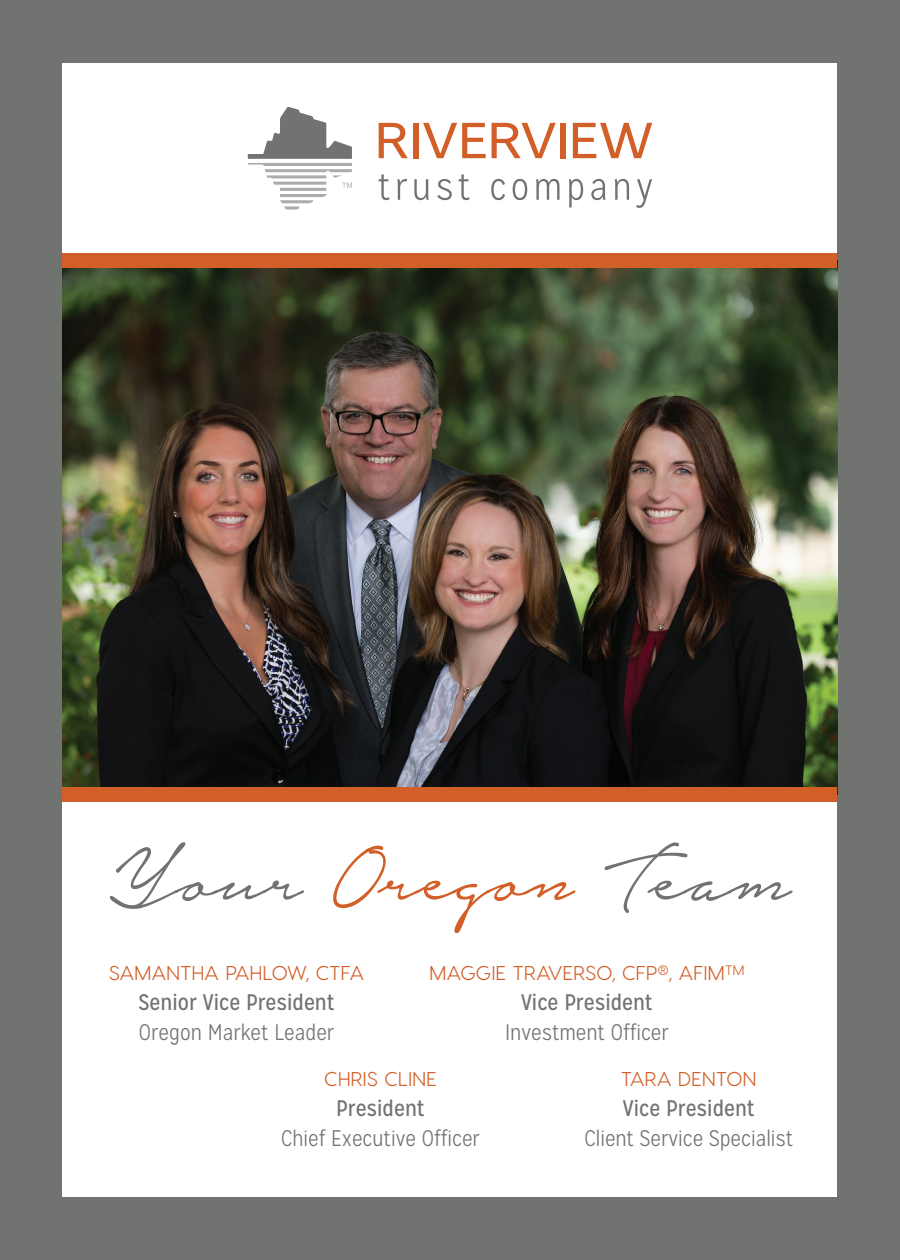
<style>
.page{position:relative;width:900px;height:1260px;background:#717371}
.page>*{position:absolute;margin:0;border:0;box-sizing:border-box;transform-origin:0 0}
.t1{font:102.5px "Notera Personal Use Only";color:#717371}
.t2{font:300 22.5px "Mission Gothic";color:#717371}
.t3{font:22.5px "Mission Gothic";color:#717371}
.t4{font:20px "Visby CF";letter-spacing:.02em;color:#d25f27}
.s1{color:#d25f27}
</style>
<div class="page">
<div style="left:63px;top:63px;width:774px;height:1134px;background:#fff"></div>
<svg style="left:379px;top:123px;width:29px;height:35px"></svg>
<div style="left:413px;top:123px;width:5px;height:35px;background:#d25f27"></div>
<svg style="left:423px;top:123px;width:63px;height:35px"></svg>
<svg style="left:492px;top:123px;width:64px;height:35px"></svg>
<div style="left:561px;top:123px;width:5px;height:35px;background:#d25f27"></div>
<svg style="left:573px;top:123px;width:79px;height:35px"></svg>
<svg style="left:379px;top:174px;width:11px;height:26px"></svg>
<svg style="left:397px;top:179px;width:10px;height:21px"></svg>
<svg style="left:414px;top:179px;width:15px;height:21px"></svg>
<svg style="left:437px;top:179px;width:15px;height:21px"></svg>
<svg style="left:459px;top:174px;width:11px;height:26px"></svg>
<svg style="left:491px;top:179px;width:14px;height:21px"></svg>
<svg style="left:513px;top:179px;width:14px;height:21px"></svg>
<svg style="left:536px;top:179px;width:24px;height:21px"></svg>
<svg style="left:569px;top:179px;width:14px;height:29px"></svg>
<svg style="left:591px;top:179px;width:15px;height:21px"></svg>
<svg style="left:615px;top:179px;width:14px;height:21px"></svg>
<svg style="left:636px;top:179px;width:16px;height:29px"></svg>
<svg style="left:248px;top:107px;width:104px;height:103px"></svg>
<img style="left:63px;top:268px;width:774px;height:519px">
<div style="left:63px;top:253px;width:774px;height:15px;background:#d25f27"></div>
<div style="left:63px;top:787px;width:774px;height:14px;background:#d25f27"></div>
<p class="t1" style="left:109px;top:827px;width:683px">Your <span class="s1">Oregon</span> Team</p>
<p class="t4" style="left:109px;top:961px;width:257px">SAMANTHA PAHLOW, CTFA</p>
<p class="t3" style="left:139px;top:989px;width:198px">Senior Vice President</p>
<p class="t2" style="left:139px;top:1019px;width:197px">Oregon Market Leader</p>
<p class="t4" style="left:324px;top:1067px;width:114px">CHRIS CLINE</p>
<p class="t3" style="left:336px;top:1095px;width:90px">President</p>
<p class="t2" style="left:281px;top:1125px;width:200px">Chief Executive Officer</p>
<p class="t4" style="left:430px;top:961px;width:316px">MAGGIE TRAVERSO, CFP<sup>®</sup>, AFIM<sup>TM</sup></p>
<p class="t3" style="left:521px;top:989px;width:133px">Vice President</p>
<p class="t2" style="left:505px;top:1019px;width:165px">Investment Officer</p>
<p class="t4" style="left:621px;top:1067px;width:137px">TARA DENTON</p>
<p class="t3" style="left:623px;top:1095px;width:133px">Vice President</p>
<p class="t2" style="left:585px;top:1125px;width:210px">Client Service Specialist</p>
</div>
